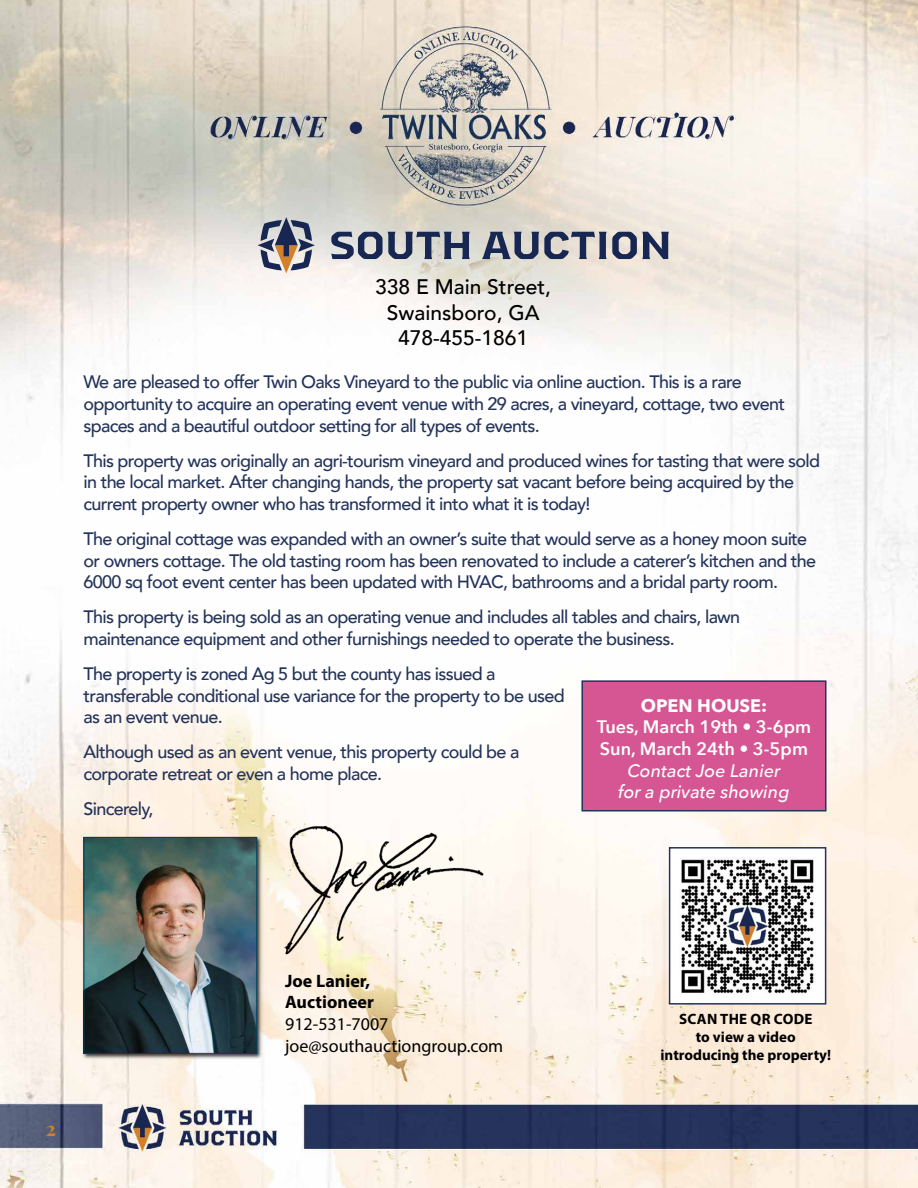
<style>
.page{position:relative;width:918px;height:1188px;background:#fff}
.page>*{position:absolute;margin:0;border:0;box-sizing:border-box;transform-origin:0 0}
.t1{font:500 21px/25.2px "Avenir";color:#000;text-align:center}
.t2{font:700 19.5px "Playfair Display";color:#d38028}
.t3{font:500 18px/21.6px "Avenir";letter-spacing:-.04em;color:#24335a}
.t4{font:600 18px/21.6px "Avenir Next";color:#fff}
.t5{font:18px/21.6px "Myriad Pro";color:#000}
.t6{font:italic 500 18px/21.6px "Avenir Next";color:#fff;text-align:center}
.t7{font:700 18px/21.6px "Myriad Pro";color:#000}
.t8{font:700 18px "Avenir Next";color:#fff}
.t9{font:700 15px/18px "Myriad Pro";color:#000;text-align:center}
</style>
<div class="page">
<img style="left:0;top:0;width:918px;height:1188px">
<svg style="left:258px;top:217px;width:57px;height:56px;background:#949299"></svg>
<svg style="left:331px;top:232px;width:139px;height:27px;background:#7e8595"></svg>
<svg style="left:482px;top:232px;width:187px;height:27px;background:#838695"></svg>
<div style="left:82px;top:836px;width:181px;height:223px;background:#000;opacity:.75"></div>
<img style="left:86px;top:839px;width:169px;height:213px">
<div style="left:84px;top:837px;width:173px;height:217px;border:1px solid #024058"></div>
<img style="left:276px;top:821px;width:244px;height:138px">
<div style="left:669px;top:847px;width:157px;height:158px;background:#fff;border:2px solid #24335a"></div>
<img style="left:681px;top:858px;width:133px;height:136px">
<div style="left:582px;top:681px;width:244px;height:130px;background:#d55693"></div>
<div style="left:581px;top:680px;width:245px;height:132px;border:2px solid #24335a"></div>
<p class="t1" style="left:375px;top:273px;width:177px">338 E Main Street,<br>Swainsboro, GA<br>478-455-1861</p>
<p class="t3" style="left:84px;top:370px;width:703px">We are pleased to offer Twin Oaks Vineyard to the public via online auction. This is a rare opportunity to acquire an operating event venue with 29 acres, a vineyard, cottage, two event spaces and a beautiful outdoor setting for all types of events.</p>
<p class="t3" style="left:84px;top:449px;width:738px">This property was originally an agri-tourism vineyard and produced wines for tasting that were sold in the local market. After changing hands, the property sat vacant before being acquired by the current property owner who has transformed it into what it is today!</p>
<p class="t3" style="left:84px;top:527px;width:734px">The original cottage was expanded with an owner’s suite that would serve as a honey moon suite or owners cottage. The old tasting room has been renovated to include a caterer’s kitchen and the<br>6000 sq foot event center has been updated with HVAC, bathrooms and a bridal party room.</p>
<p class="t3" style="left:84px;top:605px;width:658px">This property is being sold as an operating venue and includes all tables and chairs, lawn maintenance equipment and other furnishings needed to operate the business.</p>
<p class="t3" style="left:84px;top:662px;width:483px">The property is zoned Ag 5 but the county has issued a transferable conditional use variance for the property to be used as an event venue.</p>
<p class="t3" style="left:84px;top:740px;width:437px">Although used as an event venue, this property could be a corporate retreat or even a home place.</p>
<p class="t3" style="left:84px;top:797px;width:71px">Sincerely,</p>
<p class="t8" style="left:641px;top:690px;width:128px">OPEN HOUSE:</p>
<p class="t4" style="left:597px;top:716px;width:216px">Tues, March 19th • 3-6pm<br>Sun, March 24th • 3-5pm</p>
<p class="t6" style="left:618px;top:759px;width:173px">Contact Joe Lanier for a private showing</p>
<p class="t2" style="left:46px;top:1113px;width:12px">2</p>
<p class="t7" style="left:285px;top:969px;width:90px">Joe Lanier,<br>Auctioneer</p>
<p class="t5" style="left:285px;top:1013px;width:220px">912-531-7007 joe@southauctiongroup.com</p>
<p class="t9" style="left:661px;top:1009px;width:172px">SCAN THE QR CODE<br>to view a video introducing the property!</p>
</div>
